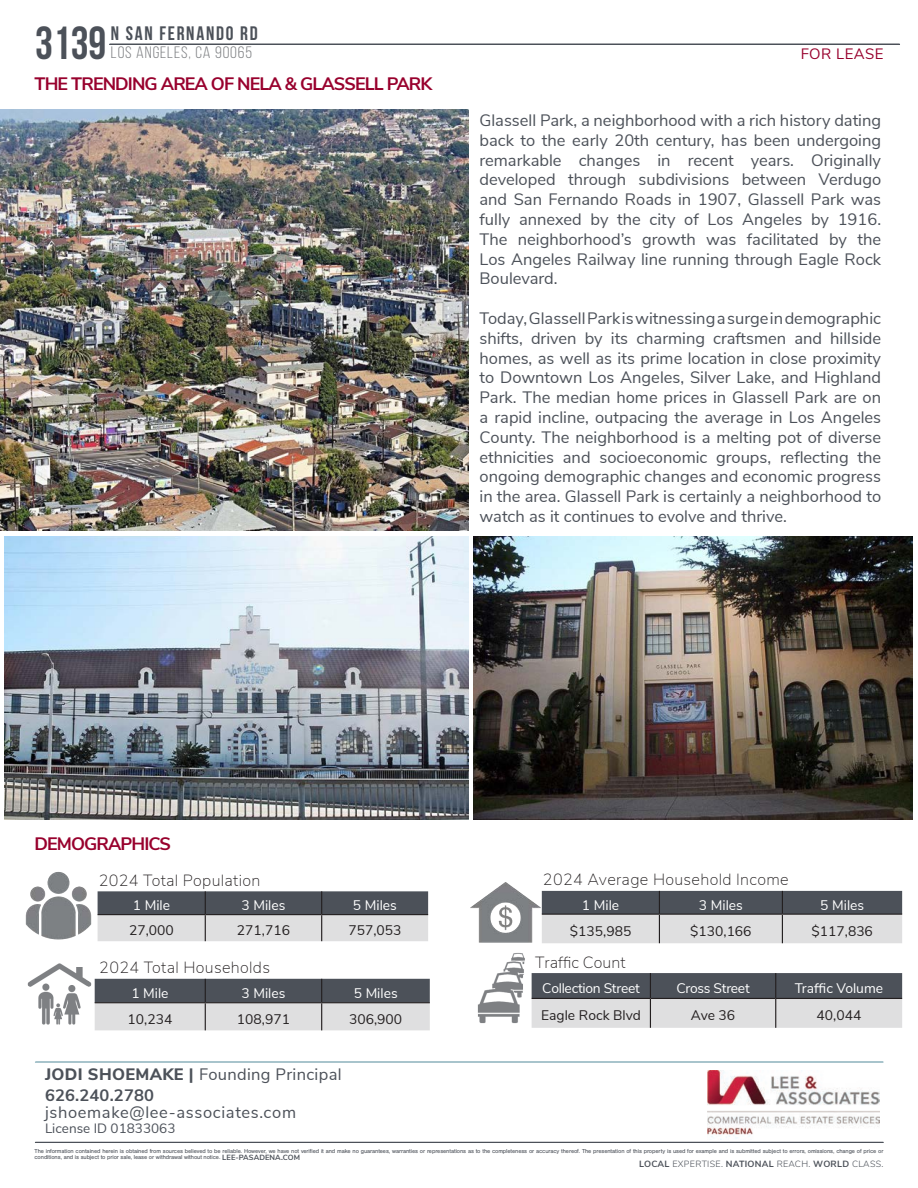
<style>
.page{position:relative;width:918px;height:1188px;background:#fff}
.page>*{position:absolute;margin:0;border:0;box-sizing:border-box;transform-origin:0 0}
.t1{font:700 46.35px "Bebas Neue";color:#4c5159}
.t2{font:700 19.5px "Bebas Neue";letter-spacing:.09em;color:#4c5159}
.t3{font:700 18px "Nunito Sans";letter-spacing:-.05em;color:#98012d}
.t4{font:16.5px/19.8px "Nunito Sans";color:#4c5159;text-align:justify}
.t5{font:16.5px/21px "Nunito Sans";letter-spacing:.02em;color:#4c5159}
.t6{font:16.5px "Nunito Sans";letter-spacing:.04em;color:#4c5159}
.t7{font:16.5px "Bebas Neue";letter-spacing:.05em;color:#7e8083;scale:1.07 1}
.t8{font:200 16.2px "Nunito Sans";letter-spacing:.02em;color:#231f20}
.t9{font:200 16.2px "Nunito Sans";color:#231f20}
.t10{font:15px "Nunito Sans";letter-spacing:.025em;color:#98012d}
.t11{font:13.8px "Nunito Sans";color:#231f20}
.t12{font:13.8px "Nunito Sans";color:#fff}
.t13{font:13.8px "Nunito Sans";letter-spacing:-.02em;color:#fff}
.t14{font:13.5px "Nunito Sans";color:#4c5159}
.t15{font:300 9px "Nunito Sans";letter-spacing:.03em;color:#4c5159}
.t16{font:6px/6px "Nimbus San";letter-spacing:-.015em;color:#4c5159}
.s1{font-weight:800}
.s2{font-weight:700}
.s3{font-family:"Nunito Sans";font-weight:700;font-size:7.5px}
</style>
<div class="page">
<img style="left:707px;top:1071px;width:173px;height:68px">
<svg style="left:35px;top:1142px;width:849px;height:1px"></svg>
<svg style="left:35px;top:1062px;width:849px;height:1px"></svg>
<svg style="left:109px;top:44px;width:791px;height:1px"></svg>
<img style="left:25px;top:872px;width:67px;height:68px">
<svg style="left:98px;top:891px;width:330px;height:50px;background:#97999e"></svg>
<img style="left:27px;top:963px;width:68px;height:62px">
<svg style="left:95px;top:979px;width:335px;height:51px;background:#97999d"></svg>
<img style="left:471px;top:882px;width:69px;height:60px">
<svg style="left:542px;top:891px;width:360px;height:52px;background:#999b9f"></svg>
<img style="left:477px;top:953px;width:48px;height:71px">
<svg style="left:532px;top:973px;width:370px;height:55px;background:#989b9f"></svg>
<img style="left:474px;top:536px;width:439px;height:283px">
<img style="left:4px;top:536px;width:465px;height:283px">
<img style="left:0;top:109px;width:469px;height:421px">
<h1 class="t1" style="left:35px;top:18px;width:73px">3139</h1>
<p class="t2" style="left:111px;top:23px;width:148px">N SAN FERNANDO RD</p>
<p class="t7" style="left:111px;top:44px;width:134px">LOS ANGELES, CA 90065</p>
<p class="t3" style="left:35px;top:71px;width:399px">THE TRENDING AREA OF NELA &amp; GLASSELL PARK</p>
<p class="t10" style="left:801px;top:43px;width:84px">FOR LEASE</p>
<p class="t4" style="left:480px;top:109px;width:403px">Glassell Park, a neighborhood with a rich history dating back to the early 20th century, has been undergoing remarkable changes in recent years. Originally developed through subdivisions between Verdugo and San Fernando Roads in 1907, Glassell Park was fully annexed by the city of Los Angeles by 1916.<br>The neighborhood’s growth was facilitated by the Los Angeles Railway line running through Eagle Rock Boulevard.</p>
<p class="t4" style="left:480px;top:307px;width:403px">Today, Glassell Park is witnessing a surge in demographic shifts, driven by its charming craftsmen and hillside homes, as well as its prime location in close proximity to Downtown Los Angeles, Silver Lake, and Highland Park. The median home prices in Glassell Park are on a rapid incline, outpacing the average in Los Angeles County. The neighborhood is a melting pot of diverse ethnicities and socioeconomic groups, reflecting the ongoing demographic changes and economic progress in the area. Glassell Park is certainly a neighborhood to watch as it continues to evolve and thrive.</p>
<p class="t3" style="left:35px;top:830px;width:138px">DEMOGRAPHICS</p>
<p class="t8" style="left:99px;top:868px;width:163px">2024 Total Population</p>
<p class="t12" style="left:133px;top:895px;width:39px">1 Mile</p>
<p class="t12" style="left:242px;top:895px;width:45px">3 Miles</p>
<p class="t12" style="left:353px;top:895px;width:45px">5 Miles</p>
<p class="t11" style="left:129px;top:920px;width:46px">27,000</p>
<p class="t11" style="left:237px;top:920px;width:55px">271,716</p>
<p class="t11" style="left:348px;top:920px;width:55px">757,053</p>
<p class="t8" style="left:99px;top:956px;width:172px">2024 Total Households</p>
<p class="t12" style="left:131px;top:983px;width:39px">1 Mile</p>
<p class="t12" style="left:242px;top:983px;width:45px">3 Miles</p>
<p class="t12" style="left:354px;top:983px;width:45px">5 Miles</p>
<p class="t11" style="left:128px;top:1009px;width:46px">10,234</p>
<p class="t11" style="left:237px;top:1009px;width:55px">108,971</p>
<p class="t11" style="left:349px;top:1009px;width:55px">306,900</p>
<p class="t5" style="left:45px;top:1063px;width:298px"><span class="s1">JODI SHOEMAKE |</span> Founding Principal<br><span class="s2">626.240.2780</span></p>
<p class="t6" style="left:45px;top:1100px;width:253px">jshoemake@lee-associates.com</p>
<p class="t14" style="left:45px;top:1118px;width:132px">License ID 01833063</p>
<p class="t8" style="left:543px;top:868px;width:247px">2024 Average Household Income</p>
<p class="t12" style="left:582px;top:895px;width:39px">1 Mile</p>
<p class="t12" style="left:699px;top:895px;width:45px">3 Miles</p>
<p class="t12" style="left:820px;top:895px;width:45px">5 Miles</p>
<p class="t11" style="left:570px;top:921px;width:63px">$135,985</p>
<p class="t11" style="left:690px;top:921px;width:63px">$130,166</p>
<p class="t11" style="left:812px;top:921px;width:63px">$117,836</p>
<p class="t9" style="left:535px;top:950px;width:92px">Traffic Count</p>
<p class="t13" style="left:542px;top:978px;width:99px">Collection Street</p>
<p class="t13" style="left:676px;top:978px;width:75px">Cross Street</p>
<p class="t12" style="left:795px;top:978px;width:90px">Traffic Volume</p>
<p class="t11" style="left:541px;top:1005px;width:101px">Eagle Rock Blvd</p>
<p class="t11" style="left:691px;top:1005px;width:46px">Ave 36</p>
<p class="t11" style="left:817px;top:1005px;width:46px">40,044</p>
<p class="t16" style="left:35px;top:1148px;width:850px">The information contained herein is obtained from sources believed to be reliable. However, we have not verified it and make no guarantees, warranties or representations as to the completeness or accuracy thereof. The presentation of this property is used for example and is submitted subject to errors, omissions, change of price or conditions, and is subject to prior sale, lease or withdrawal without notice. <span class="s3">LEE-PASADENA.COM</span></p>
<p class="t15" style="left:639px;top:1157px;width:246px"><span class="s2">LOCAL</span> EXPERTISE. <span class="s2">NATIONAL</span> REACH. <span class="s2">WORLD</span> CLASS.</p>
</div>
